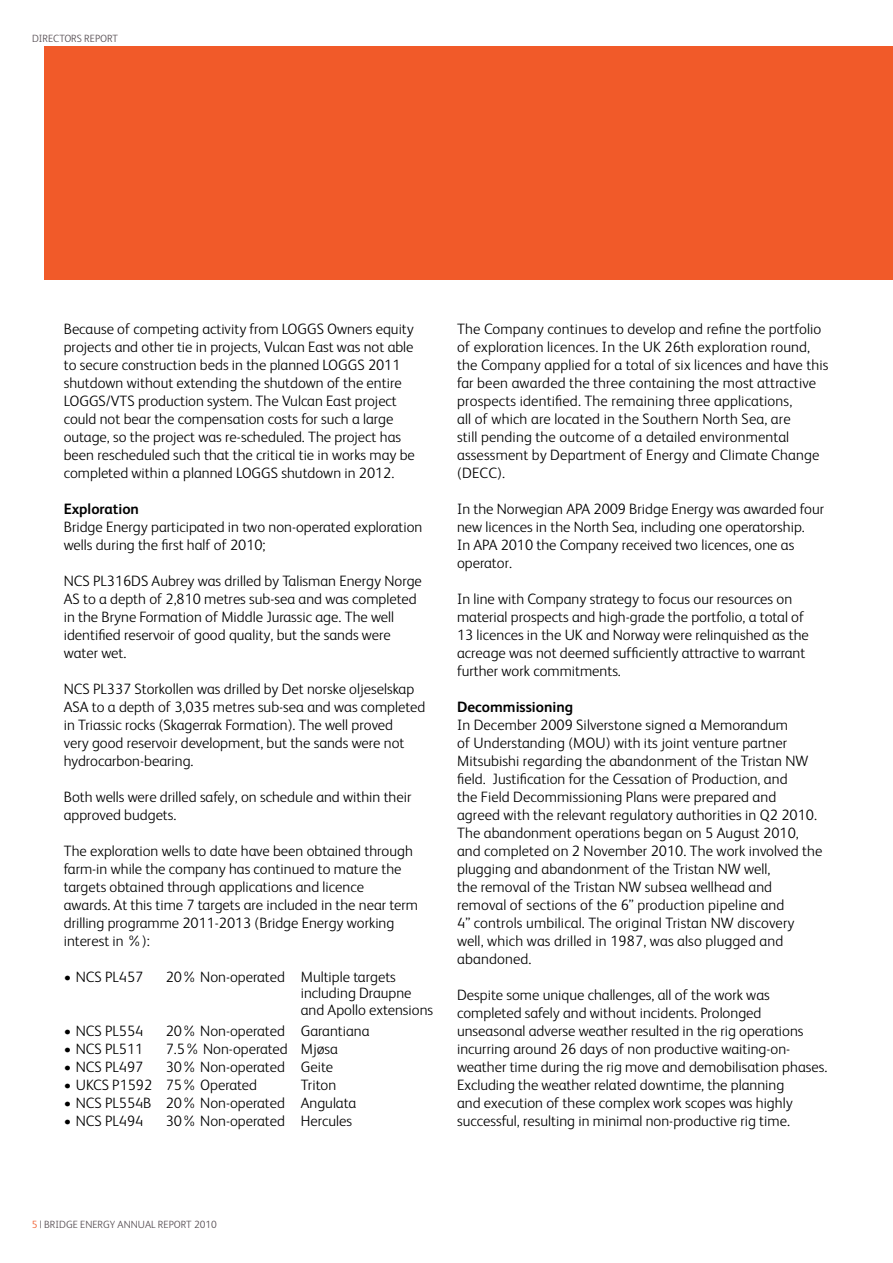
<style>
.page{position:relative;width:893px;height:1263px;background:#fff}
.page>*{position:absolute;margin:0;border:0;box-sizing:border-box;transform-origin:0 0}
.t1{font:300 15px/18px "FS Albert";color:#000}
.t2{font:700 15px "FS Albert";color:#000}
.t3{font:300 10.5px "FS Albert";color:#554d52}
.s1{color:#f15a29}
</style>
<div class="page">
<div style="left:44px;top:46px;width:849px;height:234px;background:#f15a29"></div>
<p class="t3" style="left:32px;top:33px;width:87px">DIRECTORS REPORT</p>
<p class="t1" style="left:64px;top:320px;width:353px">Because of competing activity from LOGGS Owners equity projects and other tie in projects, Vulcan East was not able to secure construction beds in the planned LOGGS 2011 shutdown without extending the shutdown of the entire LOGGS/VTS production system. The Vulcan East project could not bear the compensation costs for such a large outage, so the project was re-scheduled. The project has been rescheduled such that the critical tie in works may be completed within a planned LOGGS shutdown in 2012.</p>
<p class="t2" style="left:64px;top:500px;width:77px">Exploration</p>
<p class="t1" style="left:64px;top:518px;width:360px">Bridge Energy participated in two non-operated exploration wells during the first half of 2010;</p>
<p class="t1" style="left:64px;top:572px;width:360px">NCS PL316DS Aubrey was drilled by Talisman Energy Norge AS to a depth of 2,810 metres sub-sea and was completed in the Bryne Formation of Middle Jurassic age. The well identified reservoir of good quality, but the sands were water wet.</p>
<p class="t1" style="left:64px;top:680px;width:363px">NCS PL337 Storkollen was drilled by Det norske oljeselskap ASA to a depth of 3,035 metres sub-sea and was completed in Triassic rocks (Skagerrak Formation). The well proved<br>very good reservoir development, but the sands were not hydrocarbon-bearing.</p>
<p class="t1" style="left:64px;top:788px;width:349px">Both wells were drilled safely, on schedule and within their approved budgets.</p>
<p class="t1" style="left:64px;top:842px;width:356px">The exploration wells to date have been obtained through farm-in while the company has continued to mature the targets obtained through applications and licence<br>awards. At this time 7 targets are included in the near term drilling programme 2011-2013 (Bridge Energy working interest in %):</p>
<p class="t1" style="left:64px;top:968px;width:81px">• NCS PL457</p>
<p class="t1" style="left:301px;top:968px;width:134px;line-height:16.5px;text-indent:-135px">20% Non-operated Multiple targets including Draupne and Apollo extensions</p>
<p class="t1" style="left:64px;top:1022px;width:81px">• NCS PL554</p>
<p class="t1" style="left:166px;top:1022px;width:205px">20% Non-operated Garantiana</p>
<p class="t1" style="left:64px;top:1040px;width:81px">• NCS PL511</p>
<p class="t1" style="left:166px;top:1040px;width:174px">7.5% Non-operated Mjøsa</p>
<p class="t1" style="left:64px;top:1058px;width:81px">• NCS PL497</p>
<p class="t1" style="left:166px;top:1058px;width:169px">30% Non-operated Geite</p>
<p class="t1" style="left:64px;top:1076px;width:195px">• UKCS P1592 75% Operated</p>
<p class="t1" style="left:301px;top:1076px;width:37px">Triton</p>
<p class="t1" style="left:64px;top:1094px;width:294px">• NCS PL554B 20% Non-operated Angulata</p>
<p class="t1" style="left:64px;top:1112px;width:81px">• NCS PL494</p>
<p class="t1" style="left:166px;top:1112px;width:188px">30% Non-operated Hercules</p>
<p class="t1" style="left:457px;top:320px;width:373px">The Company continues to develop and refine the portfolio of exploration licences. In the UK 26th exploration round, the Company applied for a total of six licences and have this far been awarded the three containing the most attractive prospects identified. The remaining three applications,<br>all of which are located in the Southern North Sea, are<br>still pending the outcome of a detailed environmental assessment by Department of Energy and Climate Change (DECC).</p>
<p class="t1" style="left:457px;top:500px;width:368px">In the Norwegian APA 2009 Bridge Energy was awarded four new licences in the North Sea, including one operatorship.<br>In APA 2010 the Company received two licences, one as operator.</p>
<p class="t1" style="left:457px;top:590px;width:353px">In line with Company strategy to focus our resources on material prospects and high-grade the portfolio, a total of 13 licences in the UK and Norway were relinquished as the acreage was not deemed sufficiently attractive to warrant further work commitments.</p>
<p class="t2" style="left:457px;top:698px;width:118px">Decommissioning</p>
<p class="t1" style="left:457px;top:716px;width:367px">In December 2009 Silverstone signed a Memorandum<br>of Understanding (MOU) with its joint venture partner Mitsubishi regarding the abandonment of the Tristan NW field. Justification for the Cessation of Production, and<br>the Field Decommissioning Plans were prepared and agreed with the relevant regulatory authorities in Q2 2010.<br>The abandonment operations began on 5 August 2010, and completed on 2 November 2010. The work involved the plugging and abandonment of the Tristan NW well,<br>the removal of the Tristan NW subsea wellhead and removal of sections of the 6” production pipeline and<br>4” controls umbilical. The original Tristan NW discovery well, which was drilled in 1987, was also plugged and abandoned.</p>
<p class="t1" style="left:457px;top:986px;width:372px">Despite some unique challenges, all of the work was completed safely and without incidents. Prolonged unseasonal adverse weather resulted in the rig operations incurring around 26 days of non productive waiting-on&shy;weather time during the rig move and demobilisation phases.<br>Excluding the weather related downtime, the planning<br>and execution of these complex work scopes was highly successful, resulting in minimal non-productive rig time.</p>
<p class="t3" style="left:32px;top:1219px;width:186px"><span class="s1">5</span> | BRIDGE ENERGY ANNUAL REPORT 2010</p>
</div>
